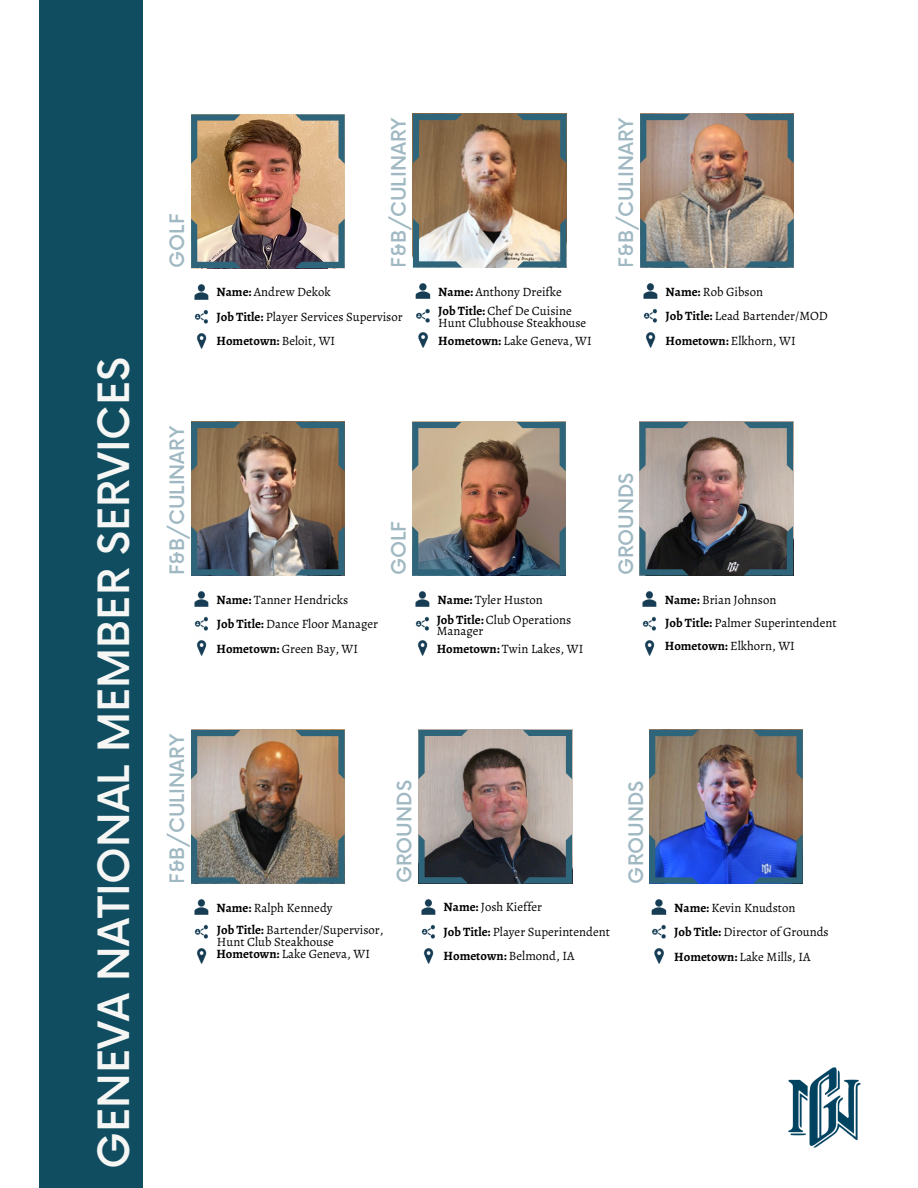
<style>
.page{position:relative;width:918px;height:1188px;background:#fff}
.page>*{position:absolute;margin:0;border:0;box-sizing:border-box;transform-origin:0 0}
.t1{font:500 42px "Now";color:#f6f6f4}
.t2{font:500 19.5px "Now";color:#2f657a}
.t3{font:12.75px/24.6px "Alegreya";color:#000}
.s1{font-weight:700}
</style>
<div class="page">
<div style="left:39px;top:0;width:103px;height:1188px;background:#104d61"></div>
<img style="left:789px;top:1068px;width:72px;height:80px">
<img style="left:191px;top:422px;width:154px;height:153px">
<img style="left:194px;top:591px;width:15px;height:65px">
<img style="left:412px;top:422px;width:154px;height:153px">
<img style="left:415px;top:591px;width:15px;height:65px">
<img style="left:639px;top:422px;width:154px;height:153px">
<img style="left:642px;top:591px;width:15px;height:65px">
<svg style="left:418px;top:730px;width:154px;height:153px;background:#817978"></svg>
<img style="left:421px;top:899px;width:15px;height:65px">
<img style="left:191px;top:730px;width:154px;height:154px">
<img style="left:194px;top:899px;width:15px;height:65px">
<img style="left:640px;top:114px;width:154px;height:154px">
<img style="left:643px;top:283px;width:15px;height:65px">
<img style="left:413px;top:114px;width:153px;height:154px">
<img style="left:415px;top:283px;width:16px;height:65px">
<img style="left:649px;top:730px;width:154px;height:154px">
<img style="left:651px;top:899px;width:16px;height:65px">
<img style="left:191px;top:114px;width:154px;height:154px">
<img style="left:194px;top:284px;width:15px;height:65px">
<h1 class="t1" style="left:91px;top:1169px;width:814px;rotate:-90deg">GENEVA NATIONAL MEMBER SERVICES</h1>
<h2 class="t2" style="left:166px;top:268px;width:55px;rotate:-90deg">GOLF</h2>
<h2 class="t2" style="left:388px;top:268px;width:152px;rotate:-90deg">F&amp;B/CULINARY</h2>
<p class="t3" style="left:217px;top:279px;width:188px"><span class="s1">Name:</span> Andrew Dekok<br><span class="s1">Job Title:</span> Player Services Supervisor<br><span class="s1">Hometown:</span> Beloit, WI</p>
<p class="t3" style="left:438px;top:282px;width:135px;line-height:19.4px"><span class="s1">Name:</span> Anthony Dreifke<br><span class="s1">Job Title:</span> Chef De Cuisine</p>
<p class="t3" style="left:438px;top:313px;width:155px;line-height:18px">Hunt Clubhouse Steakhouse<br><span class="s1">Hometown:</span> Lake Geneva, WI</p>
<h2 class="t2" style="left:616px;top:268px;width:152px;rotate:-90deg">F&amp;B/CULINARY</h2>
<p class="t3" style="left:666px;top:279px;width:164px"><span class="s1">Name:</span> Rob Gibson<br><span class="s1">Job Title:</span> Lead Bartender/MOD<br><span class="s1">Hometown:</span> Elkhorn, WI</p>
<h2 class="t2" style="left:167px;top:575px;width:151px;rotate:-90deg">F&amp;B/CULINARY</h2>
<p class="t3" style="left:217px;top:587px;width:163px"><span class="s1">Name:</span> Tanner Hendricks<br><span class="s1">Job Title:</span> Dance Floor Manager<br><span class="s1">Hometown:</span> Green Bay, WI</p>
<h2 class="t2" style="left:388px;top:575px;width:55px;rotate:-90deg">GOLF</h2>
<p class="t3" style="left:437px;top:589px;width:136px;line-height:20.5px"><span class="s1">Name:</span> Tyler Huston<br><span class="s1">Job Title:</span> Club Operations</p>
<p class="t3" style="left:437px;top:621px;width:148px;line-height:17.9px">Manager<br><span class="s1">Hometown:</span> Twin Lakes, WI</p>
<h2 class="t2" style="left:616px;top:575px;width:105px;rotate:-90deg">GROUNDS</h2>
<p class="t3" style="left:665px;top:588px;width:173px;line-height:23.2px"><span class="s1">Name:</span> Brian Johnson<br><span class="s1">Job Title:</span> Palmer Superintendent<br><span class="s1">Hometown:</span> Elkhorn, WI</p>
<h2 class="t2" style="left:167px;top:884px;width:151px;rotate:-90deg">F&amp;B/CULINARY</h2>
<p class="t3" style="left:216px;top:896px;width:169px;line-height:22.2px"><span class="s1">Name:</span> Ralph Kennedy<br><span class="s1">Job Title:</span> Bartender/Supervisor,</p>
<p class="t3" style="left:216px;top:935px;width:155px;line-height:12.5px">Hunt Club Steakhouse<br><span class="s1">Hometown:</span> Lake Geneva, WI</p>
<h2 class="t2" style="left:394px;top:883px;width:105px;rotate:-90deg">GROUNDS</h2>
<p class="t3" style="left:444px;top:895px;width:168px"><span class="s1">Name:</span> Josh Kieffer<br><span class="s1">Job Title:</span> Player Superintendent<br><span class="s1">Hometown:</span> Belmond, IA</p>
<h2 class="t2" style="left:625px;top:884px;width:105px;rotate:-90deg">GROUNDS</h2>
<p class="t3" style="left:674px;top:895px;width:156px"><span class="s1">Name:</span> Kevin Knudston<br><span class="s1">Job Title:</span> Director of Grounds<br><span class="s1">Hometown:</span> Lake Mills, IA</p>
</div>
